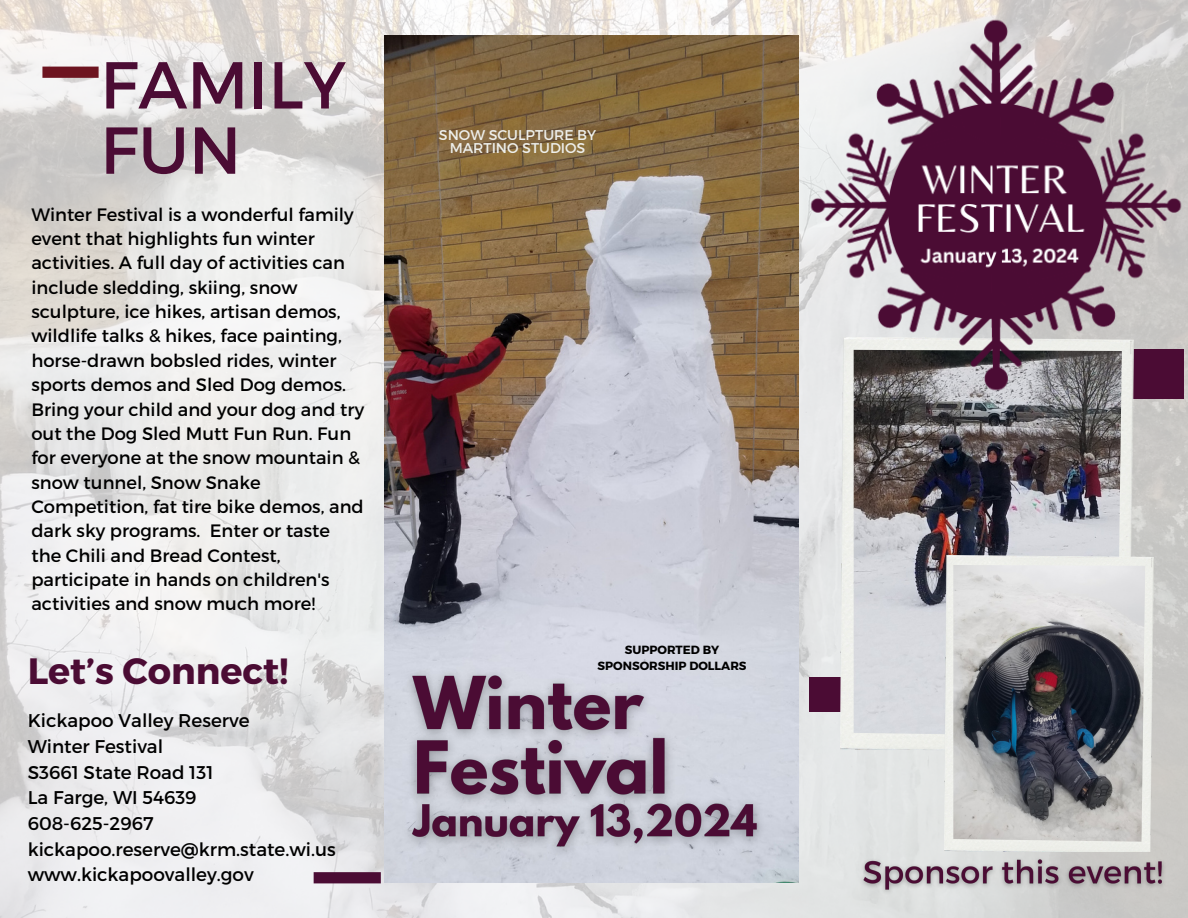
<style>
.page{position:relative;width:1188px;height:918px;background:#fff}
.page>*{position:absolute;margin:0;border:0;box-sizing:border-box;transform-origin:0 0}
.t1{font:66.15px/65.2px "Montserrat";color:#4b0c34}
.t2{font:700 36.6px "Montserrat";color:#4b0c34}
.t3{font:18.45px "Montserrat";color:#000}
.t4{font:18px/24.3px "Montserrat";color:#000}
.t5{font:14.1px/13.5px "Montserrat";color:#eeefeb;text-align:center}
.t6{font:700 11.85px/15.8px "Montserrat";color:#000;text-align:center}
</style>
<div class="page">
<img style="left:0;top:0;width:1188px;height:918px">
<img style="left:384px;top:36px;width:414px;height:847px">
<div style="left:810px;top:677px;width:123px;height:35px;background:#4b0c34"></div>
<img style="left:841px;top:459px;width:292px;height:292px">
<img style="left:854px;top:459px;width:268px;height:278px">
<img style="left:944px;top:556px;width:209px;height:295px">
<img style="left:953px;top:565px;width:192px;height:277px">
<div style="left:42px;top:67px;width:57px;height:11px;background:#6d1420"></div>
<div style="left:314px;top:872px;width:67px;height:11px;background:#4b0c34"></div>
<img style="left:748px;top:0;width:440px;height:459px">
<img style="left:395px;top:662px;width:379px;height:203px">
<img style="left:854px;top:851px;width:318px;height:49px">
<p class="t1" style="left:100px;top:49px;width:247px">FAMILY<br>FUN</p>
<p class="t4" style="left:31px;top:201px;width:334px">Winter Festival is a wonderful family event that highlights fun winter activities. A full day of activities can include sledding, skiing, snow sculpture, ice hikes, artisan demos, wildlife talks &amp; hikes, face painting, horse-drawn bobsled rides, winter sports demos and Sled Dog demos.<br>Bring your child and your dog and try out the Dog Sled Mutt Fun Run. Fun for everyone at the snow mountain &amp; snow tunnel, Snow Snake Competition, fat tire bike demos, and dark sky programs. Enter or taste the Chili and Bread Contest, participate in hands on children's activities and snow much more!</p>
<p class="t2" style="left:28px;top:647px;width:262px">Let’s Connect!</p>
<p class="t3" style="left:28px;top:709px;width:223px">Kickapoo Valley Reserve</p>
<p class="t3" style="left:28px;top:734px;width:137px">Winter Festival</p>
<p class="t3" style="left:28px;top:760px;width:187px">S3661 State Road 131</p>
<p class="t3" style="left:28px;top:786px;width:170px">La Farge, WI 54639</p>
<p class="t3" style="left:28px;top:811px;width:127px">608-625-2967</p>
<p class="t3" style="left:28px;top:837px;width:310px">kickapoo.reserve@krm.state.wi.us</p>
<p class="t3" style="left:28px;top:863px;width:228px">www.kickapoovalley.gov</p>
<p class="t5" style="left:439px;top:127px;width:159px">SNOW SCULPTURE BY<br>MARTINO STUDIOS</p>
<p class="t6" style="left:597px;top:641px;width:151px">SUPPORTED BY<br>SPONSORSHIP DOLLARS</p>
</div>
